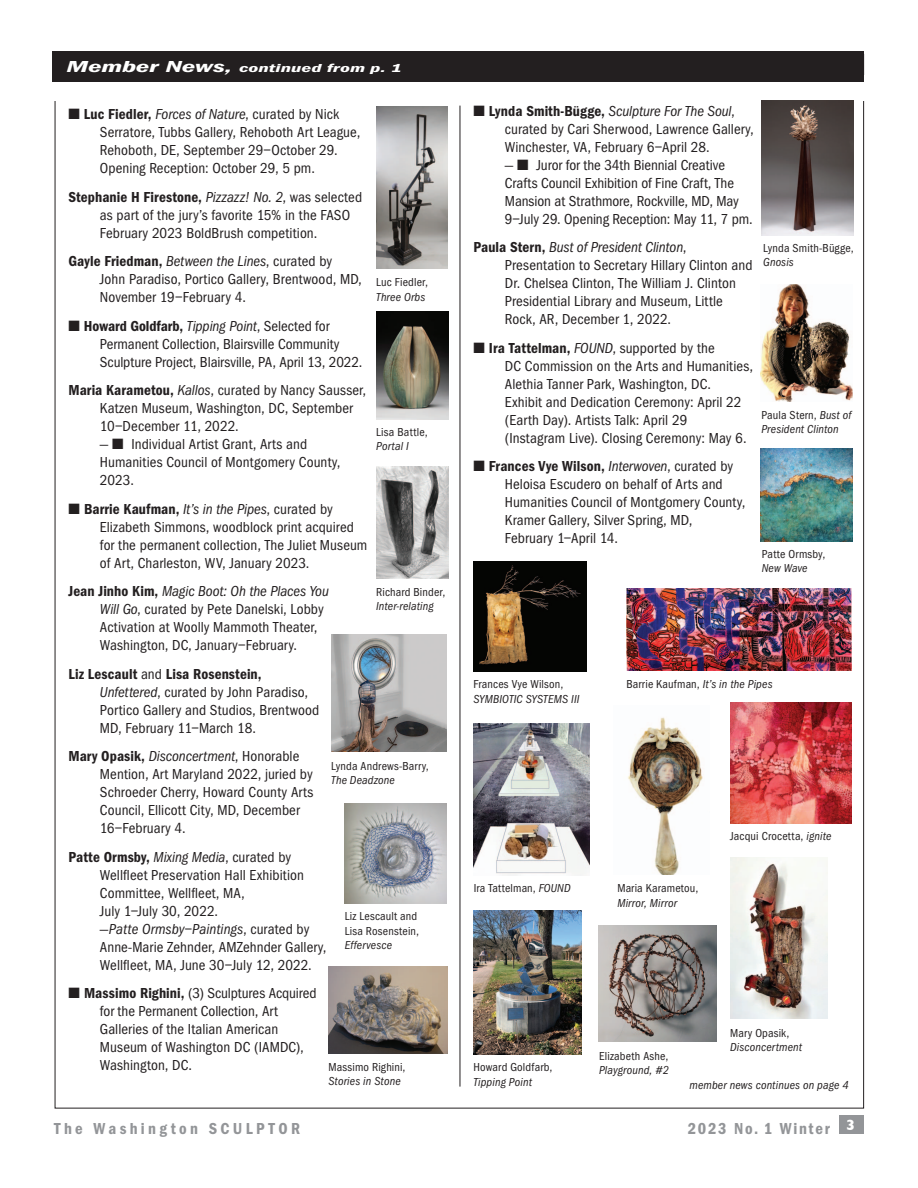
<style>
.page{position:relative;width:918px;height:1188px;background:#fff}
.page>*{position:absolute;margin:0;border:0;box-sizing:border-box;transform-origin:0 0}
.t1{font:600 16.5px "Franklin Got Cd ITC";letter-spacing:.2em;color:#939598}
.t2{font:600 16.5px "Franklin Got Cd ITC";letter-spacing:.105em;color:#939598}
.t3{font:15px/18px "Franklin Got Cd ITC";letter-spacing:.005em;color:#231f20}
.t4{font:700 15px "Gill Sans";color:#939598;scale:1.56 1}
.t5{font:700 15px "Gill Sans";color:#fff}
.t6{font:12px/14.4px "Franklin Got Cd ITC";letter-spacing:.015em;color:#231f20}
.t7{font:italic 12px/14.4px "Franklin Got Cd ITC";letter-spacing:.01em;color:#231f20}
.t8{font:italic 600 12px "Franklin Got Cd ITC";letter-spacing:.005em;color:#fff;scale:1.8 1}
.s1{font-size:16.5px}
.s2{font-weight:600}
.s3{font-style:italic}
.s4{font-style:normal}
</style>
<div class="page">
<div style="left:840px;top:1115px;width:24px;height:19px;background:#939598"></div>
<div style="left:52px;top:51px;width:812px;height:31px;background:#231f20"></div>
<hr style="left:460px;top:106px;width:1px;height:981px;background:#231f20">
<img style="left:626px;top:588px;width:225px;height:83px">
<img style="left:730px;top:702px;width:121px;height:121px">
<img style="left:473px;top:562px;width:114px;height:110px">
<img style="left:473px;top:911px;width:108px;height:144px">
<img style="left:473px;top:724px;width:116px;height:151px">
<img style="left:628px;top:717px;width:75px;height:158px">
<img style="left:376px;top:311px;width:72px;height:108px">
<img style="left:598px;top:925px;width:119px;height:117px">
<img style="left:345px;top:804px;width:102px;height:100px">
<img style="left:376px;top:106px;width:71px;height:162px">
<img style="left:331px;top:634px;width:116px;height:118px">
<img style="left:761px;top:101px;width:93px;height:134px">
<img style="left:730px;top:857px;width:97px;height:162px">
<img style="left:328px;top:966px;width:120px;height:88px">
<img style="left:376px;top:466px;width:72px;height:113px">
<img style="left:760px;top:449px;width:93px;height:92px">
<img style="left:761px;top:284px;width:91px;height:117px">
<p class="t8" style="left:67px;top:61px;width:188px"><span class="s1">Member News,</span> continued from p. 1</p>
<p class="t3" style="left:100px;top:106px;width:262px;text-indent:-32px">■ <span class="s2">Luc Fiedler,</span> <span class="s3">Forces of Nature</span>, curated by Nick Serratore, Tubbs Gallery, Rehoboth Art League, Rehoboth, DE, September 29–October 29.<br>Opening Reception: October 29, 5 pm.</p>
<p class="t3" style="left:100px;top:188px;width:264px;text-indent:-32px"><span class="s2">Stephanie H Firestone,</span> <span class="s3">Pizzazz! No. 2</span>, was selected as part of the jury’s favorite 15% in the FASO<br>February 2023 BoldBrush competition.</p>
<p class="t3" style="left:100px;top:253px;width:263px;text-indent:-32px"><span class="s2">Gayle Friedman,</span> <span class="s3">Between the Lines</span>, curated by<br>John Paradiso, Portico Gallery, Brentwood, MD,<br>November 19–February 4.</p>
<p class="t3" style="left:100px;top:317px;width:264px;text-indent:-32px">■ <span class="s2">Howard Goldfarb,</span> <span class="s3">Tipping Point</span>, Selected for<br>Permanent Collection, Blairsville Community<br>Sculpture Project, Blairsville, PA, April 13, 2022.</p>
<p class="t3" style="left:100px;top:382px;width:268px;text-indent:-32px"><span class="s2">Maria Karametou,</span> <span class="s3">Kallos</span>, curated by Nancy Sausser,<br>Katzen Museum, Washington, DC, September<br>10–December 11, 2022.</p>
<p class="t3" style="left:100px;top:436px;width:242px">— ■ Individual Artist Grant, Arts and<br>Humanities Council of Montgomery County,<br>2023.</p>
<p class="t3" style="left:100px;top:500px;width:269px;text-indent:-32px">■ <span class="s2">Barrie Kaufman,</span> <span class="s3">It’s in the Pipes</span>, curated by Elizabeth Simmons, woodblock print acquired for the permanent collection, The Juliet Museum of Art, Charleston, WV, January 2023.</p>
<p class="t3" style="left:100px;top:583px;width:231px;text-indent:-32px"><span class="s2">Jean Jinho Kim,</span> <span class="s3">Magic Boot: Oh the Places You Will Go</span>, curated by Pete Danelski, Lobby Activation at Woolly Mammoth Theater, Washington, DC, January–February.</p>
<p class="t3" style="left:100px;top:665px;width:221px;text-indent:-32px"><span class="s2">Liz Lescault</span> and <span class="s2">Lisa Rosenstein, </span><span class="s3">Unfettered</span>, curated by John Paradiso, Portico Gallery and Studios, Brentwood MD, February 11–March 18.</p>
<p class="t3" style="left:100px;top:748px;width:215px;text-indent:-32px"><span class="s2">Mary Opasik,</span> <span class="s3">Disconcertment</span>, Honorable Mention, Art Maryland 2022, juried by Schroeder Cherry, Howard County Arts Council, Ellicott City, MD, December 16–February 4.</p>
<p class="t3" style="left:100px;top:848px;width:228px;text-indent:-32px"><span class="s2">Patte Ormsby,</span> <span class="s3">Mixing Media</span>, curated by Wellfleet Preservation Hall Exhibition Committee, Wellfleet, MA,<br>July 1–July 30, 2022.<br>—<span class="s3">Patte Ormsby–Paintings</span>, curated by Anne-Marie Zehnder, AMZehnder Gallery, Wellfleet, MA, June 30–July 12, 2022.</p>
<p class="t3" style="left:100px;top:985px;width:218px;text-indent:-31px">■ <span class="s2">Massimo Righini,</span> (3) Sculptures Acquired for the Permanent Collection, Art<br>Galleries of the Italian American<br>Museum of Washington DC (IAMDC),<br>Washington, DC.</p>
<p class="t6" style="left:376px;top:275px;width:53px">Luc Fiedler,</p>
<p class="t7" style="left:376px;top:289px;width:51px">Three Orbs</p>
<p class="t6" style="left:376px;top:425px;width:53px">Lisa Battle,</p>
<p class="t7" style="left:376px;top:439px;width:34px">Portal I</p>
<p class="t6" style="left:376px;top:584px;width:71px">Richard Binder,</p>
<p class="t7" style="left:376px;top:599px;width:59px">Inter-relating</p>
<p class="t6" style="left:331px;top:759px;width:99px">Lynda Andrews-Barry,</p>
<p class="t7" style="left:331px;top:773px;width:65px">The Deadzone</p>
<p class="t6" style="left:345px;top:909px;width:76px">Liz Lescault and<br>Lisa Rosenstein,</p>
<p class="t7" style="left:345px;top:938px;width:49px">Effervesce</p>
<p class="t6" style="left:328px;top:1060px;width:78px">Massimo Righini,</p>
<p class="t7" style="left:328px;top:1074px;width:74px">Stories in Stone</p>
<p class="t3" style="left:505px;top:102px;width:250px;text-indent:-32px">■ <span class="s2">Lynda Smith-Bügge,</span> <span class="s3">Sculpture For The Soul</span>, curated by Cari Sherwood, Lawrence Gallery,<br>Winchester, VA, February 6–April 28.</p>
<p class="t3" style="left:505px;top:156px;width:249px">— ■ Juror for the 34th Biennial Creative Crafts Council Exhibition of Fine Craft, The Mansion at Strathmore, Rockville, MD, May 9–July 29. Opening Reception: May 11, 7 pm.</p>
<p class="t3" style="left:505px;top:238px;width:249px;text-indent:-32px"><span class="s2">Paula Stern,</span> <span class="s3">Bust of President Clinton</span>, Presentation to Secretary Hillary Clinton and Dr. Chelsea Clinton, The William J. Clinton Presidential Library and Museum, Little Rock, AR, December 1, 2022.</p>
<p class="t3" style="left:505px;top:339px;width:250px;text-indent:-31px">■ <span class="s2">Ira Tattelman,</span> <span class="s3">FOUND</span>, supported by the<br>DC Commission on the Arts and Humanities, Alethia Tanner Park, Washington, DC.<br>Exhibit and Dedication Ceremony: April 22 (Earth Day). Artists Talk: April 29<br>(Instagram Live). Closing Ceremony: May 6.</p>
<p class="t3" style="left:505px;top:457px;width:242px;text-indent:-32px">■ <span class="s2">Frances Vye Wilson,</span> <span class="s3">Interwoven</span>, curated by Heloisa Escudero on behalf of Arts and Humanities Council of Montgomery County, Kramer Gallery, Silver Spring, MD,<br>February 1–April 14.</p>
<p class="t6" style="left:763px;top:241px;width:92px">Lynda Smith-Bügge,</p>
<p class="t7" style="left:763px;top:255px;width:32px">Gnosis</p>
<p class="t7" style="left:761px;top:407px;width:91px"><span class="s4">Paula Stern,</span> Bust of<br>President Clinton</p>
<p class="t6" style="left:762px;top:547px;width:65px">Patte Ormsby,</p>
<p class="t7" style="left:762px;top:561px;width:47px">New Wave</p>
<p class="t6" style="left:473px;top:677px;width:91px">Frances Vye Wilson,</p>
<p class="t6" style="left:626px;top:677px;width:148px">Barrie Kaufman, <span class="s3">It’s in the Pipes</span></p>
<p class="t7" style="left:473px;top:692px;width:108px">SYMBIOTIC SYSTEMS III</p>
<p class="t6" style="left:474px;top:881px;width:99px">Ira Tattelman, <span class="s3">FOUND</span></p>
<p class="t6" style="left:617px;top:881px;width:82px">Maria Karametou,</p>
<p class="t7" style="left:617px;top:896px;width:61px">Mirror, Mirror</p>
<p class="t6" style="left:730px;top:829px;width:103px">Jacqui Crocetta, <span class="s3">ignite</span></p>
<p class="t6" style="left:599px;top:1049px;width:71px">Elizabeth Ashe,</p>
<p class="t6" style="left:473px;top:1060px;width:80px">Howard Goldfarb,</p>
<p class="t7" style="left:599px;top:1063px;width:71px">Playground, #2</p>
<p class="t7" style="left:473px;top:1074px;width:60px">Tipping Point</p>
<p class="t6" style="left:730px;top:1026px;width:61px">Mary Opasik,</p>
<p class="t7" style="left:730px;top:1040px;width:73px">Disconcertment</p>
<p class="t7" style="left:690px;top:1078px;width:161px">member news continues on page 4</p>
<p class="t4" style="left:643px;top:1116px;width:116px">2010 #2 Spring</p>
<p class="t5" style="left:846px;top:1113px;width:10px">3</p>
<p class="t4" style="left:54px;top:1116px;width:223px">WASHINGTON SCULPTORS</p>
<p class="t1" style="left:54px;top:1119px;width:248px">The Washington SCULPTOR</p>
<p class="t2" style="left:688px;top:1119px;width:144px">2023 No. 1 Winter</p>
</div>
